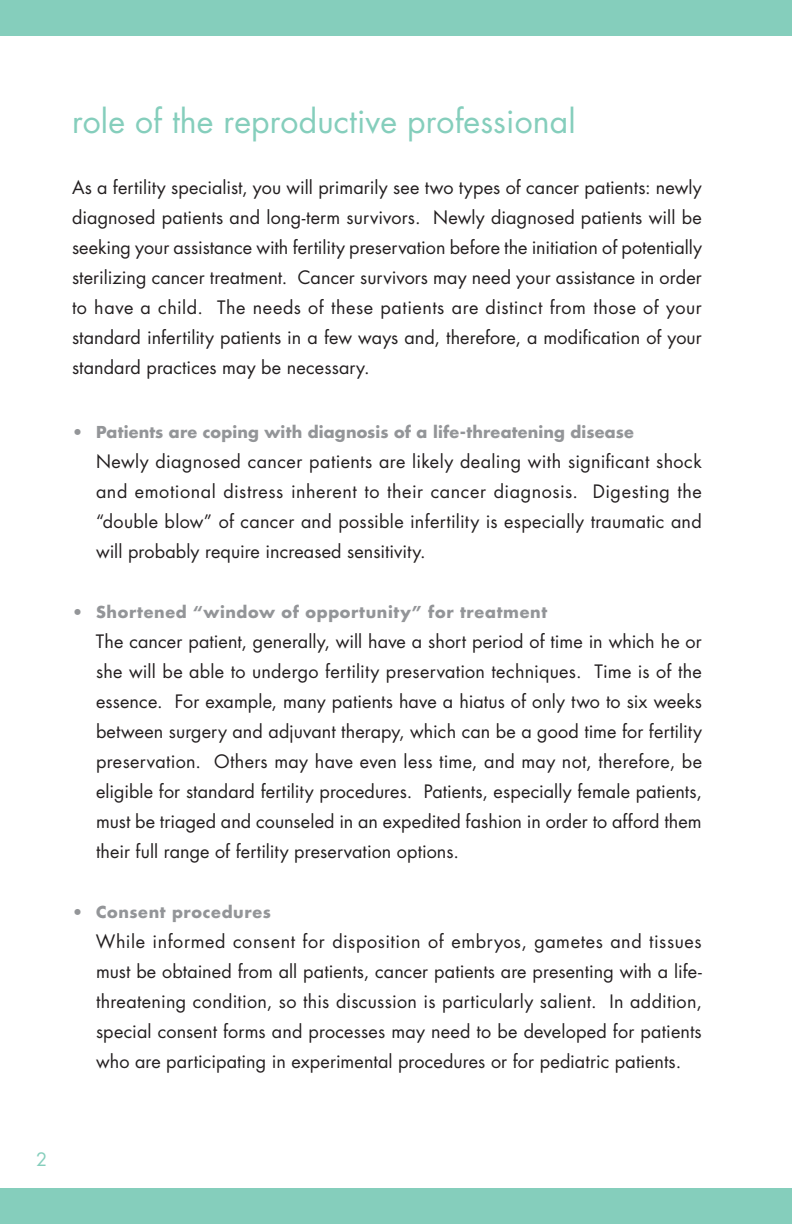
<style>
.page{position:relative;width:792px;height:1224px;background:#fff}
.page>*{position:absolute;margin:0;border:0;box-sizing:border-box;transform-origin:0 0}
.t1{font:32px "Futura";letter-spacing:.005em;color:#85cebc}
.t2{font:18px/30px "Futura";letter-spacing:.005em;color:#231f20;text-align:justify}
.t3{font:700 16px "Futura";letter-spacing:.03em;color:#939598}
.t4{font:700 16px "Futura";letter-spacing:.01em;color:#939598}
</style>
<div class="page">
<div style="left:0;top:0;width:792px;height:36px;background:#85cebc"></div>
<div style="left:0;top:1188px;width:792px;height:36px;background:#85cebc"></div>
<h1 class="t1" style="left:72px;top:99px;width:505px">role of the reproductive professional</h1>
<p class="t2" style="left:72px;top:172px;width:631px">As a fertility specialist, you will primarily see two types of cancer patients: newly diagnosed patients and long-term survivors. Newly diagnosed patients will be seeking your assistance with fertility preservation before the initiation of potentially sterilizing cancer treatment. Cancer survivors may need your assistance in order to have a child. The needs of these patients are distinct from those of your standard infertility patients in a few ways and, therefore, a modification of your standard practices may be necessary.</p>
<p class="t4" style="left:72px;top:421px;width:563px">• Patients are coping with diagnosis of a life-threatening disease</p>
<p class="t2" style="left:96px;top:446px;width:607px">Newly diagnosed cancer patients are likely dealing with significant shock and emotional distress inherent to their cancer diagnosis. Digesting the “double blow” of cancer and possible infertility is especially traumatic and will probably require increased sensitivity.</p>
<p class="t3" style="left:72px;top:601px;width:477px">• Shortened “window of opportunity” for treatment</p>
<p class="t2" style="left:96px;top:626px;width:608px">The cancer patient, generally, will have a short period of time in which he or she will be able to undergo fertility preservation techniques. Time is of the essence. For example, many patients have a hiatus of only two to six weeks between surgery and adjuvant therapy, which can be a good time for fertility preservation. Others may have even less time, and may not, therefore, be eligible for standard fertility procedures. Patients, especially female patients, must be triaged and counseled in an expedited fashion in order to afford them their full range of fertility preservation options.</p>
<p class="t3" style="left:72px;top:901px;width:200px">• Consent procedures</p>
<p class="t2" style="left:96px;top:926px;width:607px">While informed consent for disposition of embryos, gametes and tissues must be obtained from all patients, cancer patients are presenting with a life&shy;threatening condition, so this discussion is particularly salient. In addition, special consent forms and processes may need to be developed for patients who are participating in experimental procedures or for pediatric patients.</p>
</div>
